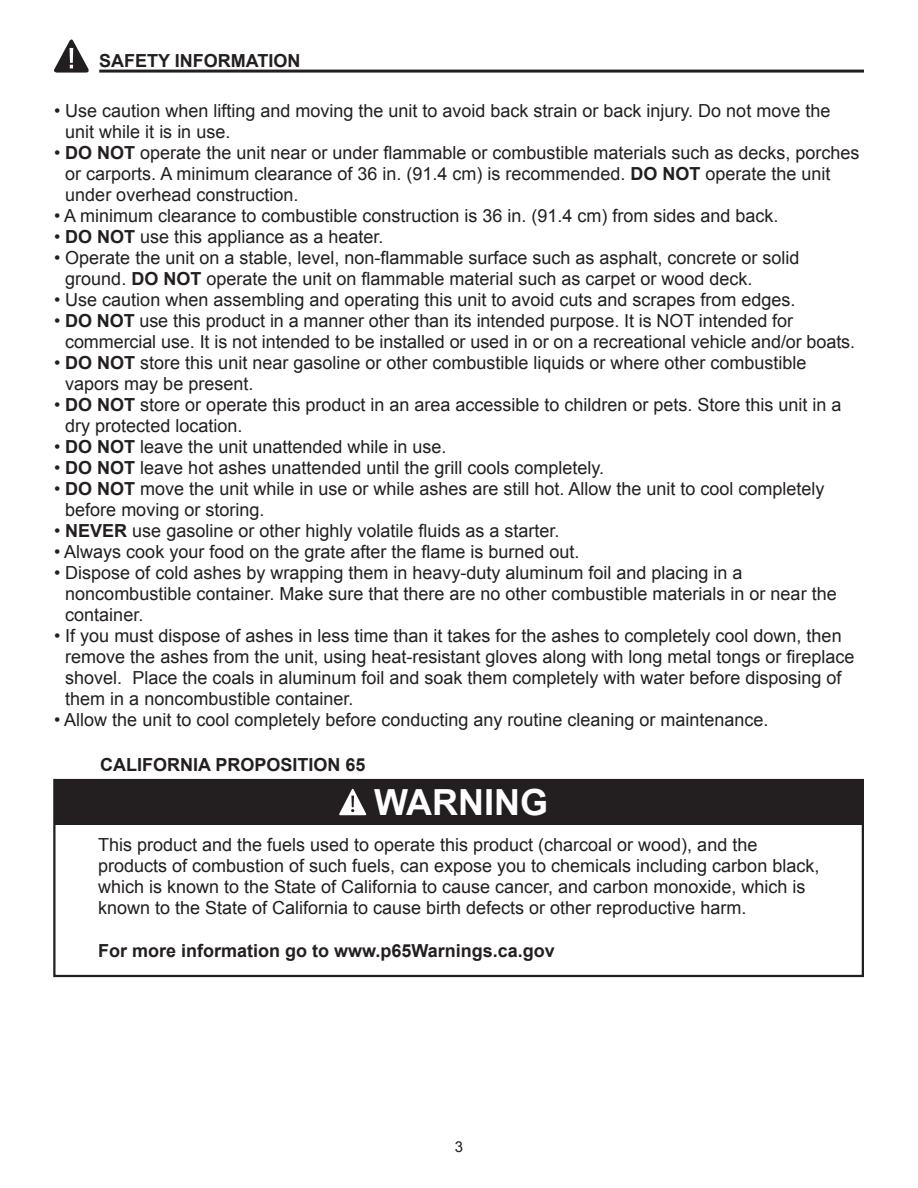
<style>
.page{position:relative;width:918px;height:1188px;background:#fff}
.page>*{position:absolute;margin:0;border:0;box-sizing:border-box;transform-origin:0 0}
.t1{font:700 36px "Arial";color:#fff}
.Paragraph_Style_1{font:18px/21px "Arial";color:#231f20}
.Paragraph_Style_1-2{font:700 18px "Arial";color:#231f20}
.t2{font:15px "Arial";color:#231f20}
.s1{font-weight:700}
</style>
<div class="page">
<hr style="left:99px;top:70px;width:765px;height:3px;background:#231f20">
<svg style="left:54px;top:39px;width:35px;height:34px"></svg>
<div style="left:54px;top:780px;width:808px;height:44px;background:#231f20"></div>
<svg style="left:339px;top:789px;width:27px;height:26px"></svg>
<div style="left:53px;top:779px;width:811px;height:198px;border:2px solid #231f20"></div>
<p class="Paragraph_Style_1-2" style="left:99px;top:49px;width:203px">SAFETY INFORMATION</p>
<p class="Paragraph_Style_1" style="left:65px;top:100px;width:767px;text-indent:-11px">• Use caution when lifting and moving the unit to avoid back strain or back injury. Do not move the unit while it is in use.</p>
<p class="Paragraph_Style_1" style="left:65px;top:142px;width:796px;text-indent:-11px">• <span class="s1">DO NOT</span> operate the unit near or under flammable or combustible materials such as decks, porches or carports. A minimum clearance of 36 in. (91.4 cm) is recommended. <span class="s1">DO NOT</span> operate the unit under overhead construction.</p>
<p class="Paragraph_Style_1" style="left:54px;top:205px;width:726px">• A minimum clearance to combustible construction is 36 in. (91.4 cm) from sides and back.</p>
<p class="Paragraph_Style_1" style="left:54px;top:226px;width:331px">• <span class="s1">DO NOT</span> use this appliance as a heater.</p>
<p class="Paragraph_Style_1" style="left:65px;top:247px;width:736px;text-indent:-11px">• Operate the unit on a stable, level, non-flammable surface such as asphalt, concrete or solid ground. <span class="s1">DO NOT</span> operate the unit on flammable material such as carpet or wood deck.</p>
<p class="Paragraph_Style_1" style="left:54px;top:289px;width:743px">• Use caution when assembling and operating this unit to avoid cuts and scrapes from edges.</p>
<p class="Paragraph_Style_1" style="left:65px;top:310px;width:792px;text-indent:-11px">• <span class="s1">DO NOT</span> use this product in a manner other than its intended purpose. It is NOT intended for commercial use. It is not intended to be installed or used in or on a recreational vehicle and/or boats.</p>
<p class="Paragraph_Style_1" style="left:65px;top:352px;width:743px;text-indent:-11px">• <span class="s1">DO NOT</span> store this unit near gasoline or other combustible liquids or where other combustible vapors may be present.</p>
<p class="Paragraph_Style_1" style="left:65px;top:394px;width:778px;text-indent:-11px">• <span class="s1">DO NOT</span> store or operate this product in an area accessible to children or pets. Store this unit in a dry protected location.</p>
<p class="Paragraph_Style_1" style="left:54px;top:436px;width:394px">• <span class="s1">DO NOT</span> leave the unit unattended while in use.</p>
<p class="Paragraph_Style_1" style="left:54px;top:457px;width:552px">• <span class="s1">DO NOT</span> leave hot ashes unattended until the grill cools completely.</p>
<p class="Paragraph_Style_1" style="left:65px;top:478px;width:761px;text-indent:-11px">• <span class="s1">DO NOT</span> move the unit while in use or while ashes are still hot. Allow the unit to cool completely before moving or storing.</p>
<p class="Paragraph_Style_1" style="left:54px;top:520px;width:507px">• <span class="s1">NEVER</span> use gasoline or other highly volatile fluids as a starter.</p>
<p class="Paragraph_Style_1" style="left:54px;top:541px;width:527px">• Always cook your food on the grate after the flame is burned out.</p>
<p class="Paragraph_Style_1" style="left:65px;top:562px;width:773px;text-indent:-11px">• Dispose of cold ashes by wrapping them in heavy-duty aluminum foil and placing in a noncombustible container. Make sure that there are no other combustible materials in or near the container.</p>
<p class="Paragraph_Style_1" style="left:65px;top:625px;width:791px;text-indent:-11px">• If you must dispose of ashes in less time than it takes for the ashes to completely cool down, then remove the ashes from the unit, using heat-resistant gloves along with long metal tongs or fireplace shovel. Place the coals in aluminum foil and soak them completely with water before disposing of them in a noncombustible container.</p>
<p class="Paragraph_Style_1" style="left:54px;top:709px;width:716px">• Allow the unit to cool completely before conducting any routine cleaning or maintenance.</p>
<p class="Paragraph_Style_1-2" style="left:100px;top:752px;width:267px">CALIFORNIA PROPOSITION 65</p>
<p class="t1" style="left:374px;top:778px;width:175px">WARNING</p>
<p class="Paragraph_Style_1" style="left:98px;top:834px;width:661px">This product and the fuels used to operate this product (charcoal or wood), and the</p>
<p class="Paragraph_Style_1" style="left:98px;top:855px;width:723px">products of combustion of such fuels, can expose you to chemicals including carbon black, which is known to the State of California to cause cancer, and carbon monoxide, which is known to the State of California to cause birth defects or other reproductive harm.</p>
<p class="Paragraph_Style_1-2" style="left:98px;top:938px;width:458px">For more information go to www.p65Warnings.ca.gov</p>
<p class="t2" style="left:455px;top:1137px;width:10px">3</p>
</div>
